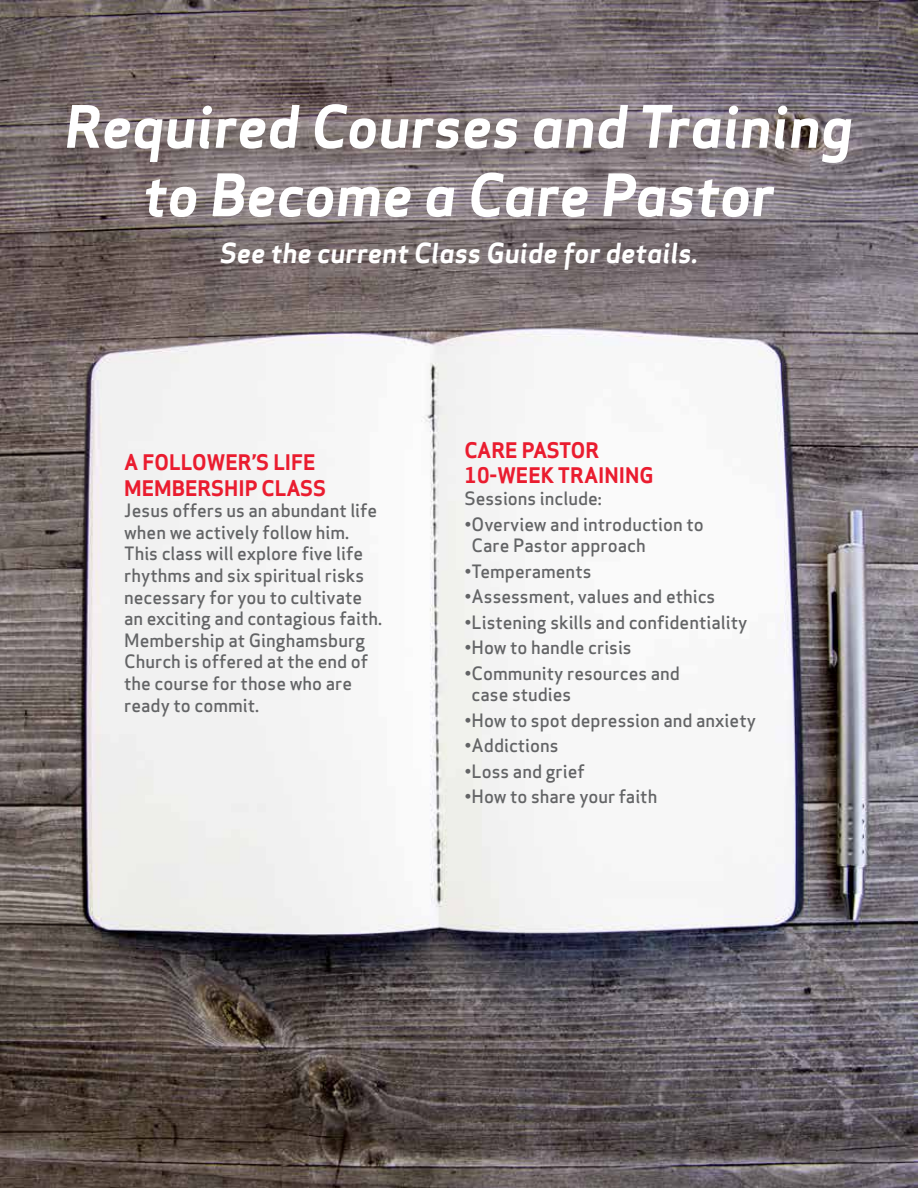
<style>
.page{position:relative;width:918px;height:1188px;background:#fff}
.page>*{position:absolute;margin:0;border:0;box-sizing:border-box;transform-origin:0 0}
.t1{font:57px/68.4px "Apex Sans Bold Italic T";color:#fff;text-align:center}
.t2{font:27px "Apex Sans Bold Italic T";color:#fff}
.t3{font:21px/25.2px "Apex Sans Bold T";color:#ea1c2f}
.t4{font:18px/21.6px "Apex Sans Medium T";color:#636466}
.s1{font-family:"Apex Sans Book T"}
</style>
<div class="page">
<img style="left:0;top:0;width:918px;height:1188px">
<h1 class="t1" style="left:65px;top:92px;width:790px">Required Courses and Training to Become a Care Pastor</h1>
<h2 class="t2" style="left:220px;top:235px;width:479px">See the current Class Guide for details.</h2>
<p class="t3" style="left:124px;top:450px;width:203px">A FOLLOWER’S LIFE<br>MEMBERSHIP CLASS</p>
<p class="t4" style="left:124px;top:500px;width:259px">Jesus offers us an abundant life when we actively follow him.<br>This class will explore five life rhythms and six spiritual risks necessary for you to cultivate an exciting and contagious faith.<br>Membership at Ginghamsburg<br>Church is offered at the end of the course for those who are ready to commit.</p>
<p class="t3" style="left:464px;top:438px;width:191px">CARE PASTOR<br>10-WEEK TRAINING</p>
<p class="t4" style="left:464px;top:488px;width:139px">Sessions include:</p>
<p class="t4" style="left:472px;top:513px;width:234px;text-indent:-7px"><span class="s1">•</span>Overview and introduction to<br>Care Pastor approach</p>
<p class="t4" style="left:464px;top:560px;width:129px"><span class="s1">•</span>Temperaments</p>
<p class="t4" style="left:464px;top:586px;width:252px"><span class="s1">•</span>Assessment, values and ethics</p>
<p class="t4" style="left:464px;top:611px;width:284px"><span class="s1">•</span>Listening skills and confidentiality</p>
<p class="t4" style="left:464px;top:637px;width:169px"><span class="s1">•</span>How to handle crisis</p>
<p class="t4" style="left:472px;top:662px;width:210px;text-indent:-7px"><span class="s1">•</span>Community resources and case studies</p>
<p class="t4" style="left:464px;top:709px;width:293px"><span class="s1">•</span>How to spot depression and anxiety</p>
<p class="t4" style="left:464px;top:735px;width:96px"><span class="s1">•</span>Addictions</p>
<p class="t4" style="left:464px;top:760px;width:122px"><span class="s1">•</span>Loss and grief</p>
<p class="t4" style="left:464px;top:786px;width:194px"><span class="s1">•</span>How to share your faith</p>
</div>
